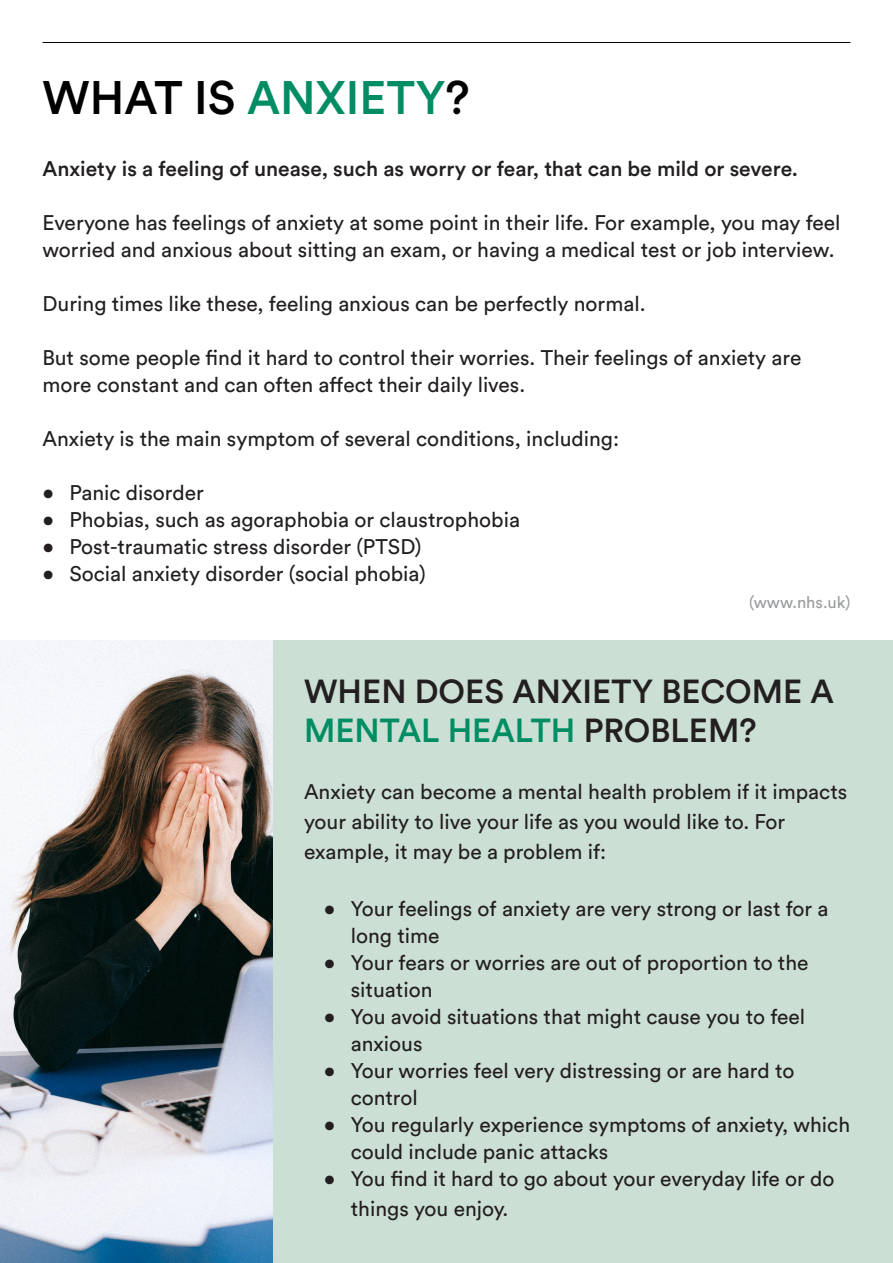
<style>
.page{position:relative;width:893px;height:1263px;background:#fff}
.page>*{position:absolute;margin:0;border:0;box-sizing:border-box;transform-origin:0 0}
.t1{font:500 46.5px "Circular Std";color:#000}
.t2{font:500 33px/39.6px "Circular Std";color:#231f20}
.t3{font:21px/27px "Circular Std";color:#231f20}
.t4{font:500 21px "Circular Std";color:#231f20}
.t5{font:16.5px "Circular Std";color:#999b9e}
.s1{color:#008d63}
</style>
<div class="page">
<hr style="left:43px;top:42px;width:807px;height:1px;background:#000">
<div style="left:0;top:640px;width:893px;height:623px;background:#ccdfd5"></div>
<img style="left:0;top:640px;width:272px;height:623px">
<p class="t1" style="left:43px;top:69px;width:429px">WHAT IS <span class="s1">ANXIETY</span>?</p>
<p class="t4" style="left:43px;top:155px;width:757px">Anxiety is a feeling of unease, such as worry or fear, that can be mild or severe.</p>
<p class="t3" style="left:43px;top:209px;width:799px">Everyone has feelings of anxiety at some point in their life. For example, you may feel worried and anxious about sitting an exam, or having a medical test or job interview.</p>
<p class="t3" style="left:43px;top:290px;width:604px">During times like these, feeling anxious can be perfectly normal.</p>
<p class="t3" style="left:43px;top:344px;width:760px">But some people find it hard to control their worries. Their feelings of anxiety are more constant and can often affect their daily lives.</p>
<p class="t3" style="left:43px;top:425px;width:578px">Anxiety is the main symptom of several conditions, including:</p>
<p class="t3" style="left:43px;top:479px;width:163px">• Panic disorder</p>
<p class="t3" style="left:43px;top:506px;width:479px">• Phobias, such as agoraphobia or claustrophobia</p>
<p class="t3" style="left:43px;top:533px;width:380px">• Post-traumatic stress disorder (PTSD)</p>
<p class="t3" style="left:43px;top:560px;width:385px">• Social anxiety disorder (social phobia)</p>
<p class="t5" style="left:749px;top:592px;width:103px">(www.nhs.uk)</p>
<p class="t2" style="left:304px;top:671px;width:531px">WHEN DOES ANXIETY BECOME A<br><span class="s1">MENTAL HEALTH</span> PROBLEM?</p>
<p class="t3" style="left:304px;top:777px;width:545px;line-height:30px">Anxiety can become a mental health problem if it impacts your ability to live your life as you would like to. For example, it may be a problem if:</p>
<p class="t3" style="left:351px;top:895px;width:479px;text-indent:-27px">• Your feelings of anxiety are very strong or last for a long time</p>
<p class="t3" style="left:351px;top:949px;width:459px;text-indent:-27px">• Your fears or worries are out of proportion to the situation</p>
<p class="t3" style="left:351px;top:1003px;width:456px;text-indent:-27px">• You avoid situations that might cause you to feel anxious</p>
<p class="t3" style="left:351px;top:1057px;width:445px;text-indent:-27px">• Your worries feel very distressing or are hard to control</p>
<p class="t3" style="left:351px;top:1111px;width:501px;text-indent:-27px">• You regularly experience symptoms of anxiety, which could include panic attacks</p>
<p class="t3" style="left:351px;top:1164px;width:485px;line-height:30px;text-indent:-27px">• You find it hard to go about your everyday life or do things you enjoy.</p>
</div>
